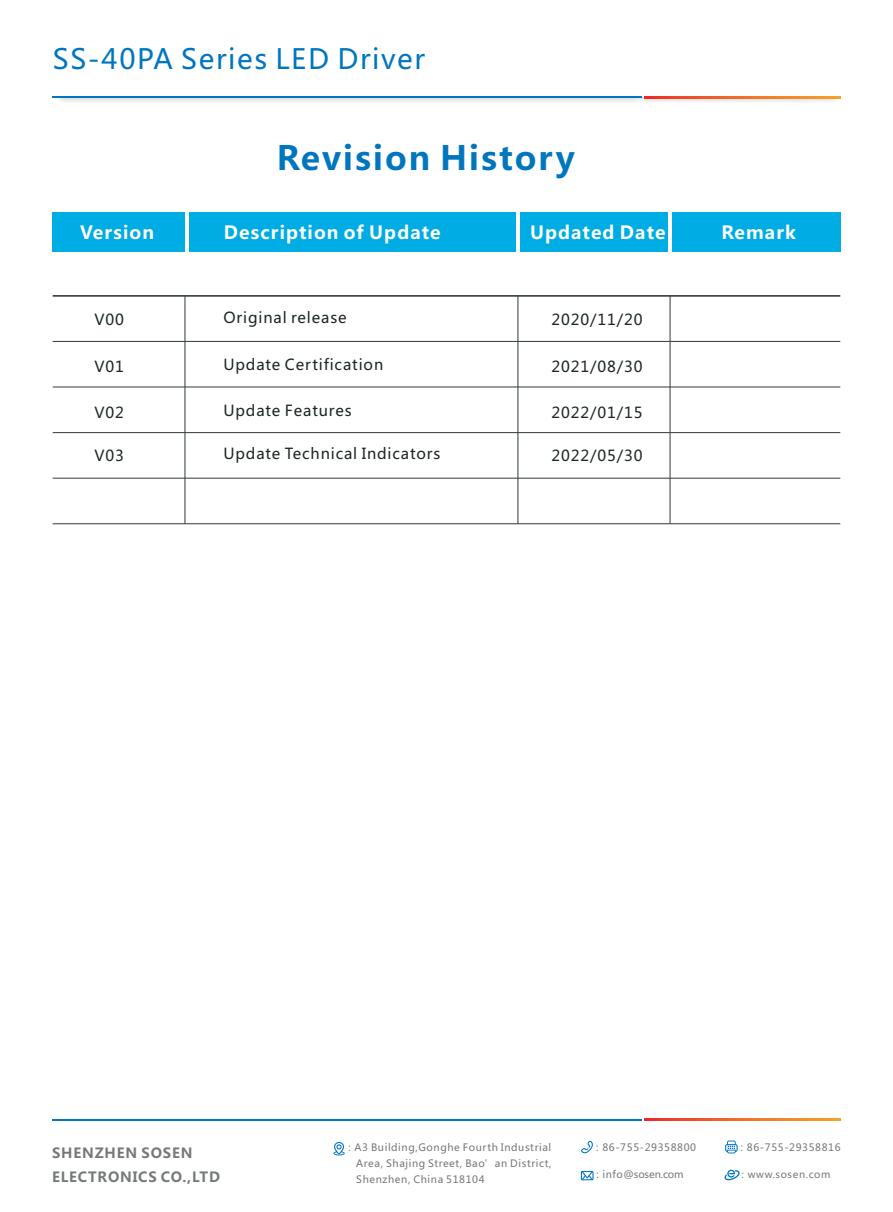
<style>
.page{position:relative;width:893px;height:1212px;background:#fff}
.page>*{position:absolute;margin:0;border:0;box-sizing:border-box;transform-origin:0 0}
.t1{font:700 33.15px "Microsoft Ya Hei";letter-spacing:.06em;color:#0076bf}
.t2{font:27.6px "Microsoft Ya Hei";letter-spacing:.06em;color:#0076bf}
.t3{font:700 18px "Microsoft Ya Hei";letter-spacing:.06em;color:#fff}
.t4{font:15px "Microsoft Ya Hei";letter-spacing:.06em;color:#1c2626}
.t5{font:700 13.8px/24px "Microsoft Ya Hei";letter-spacing:.06em;color:#747879}
.t6{font:10.05px/15.9px "Microsoft Ya Hei";letter-spacing:.06em;color:#747879;text-align:justify}
.t7{font:10.05px "Microsoft Ya Hei";letter-spacing:-.015em;color:#747879}
.t8{font:9.9px "Microsoft Ya Hei";letter-spacing:.06em;color:#747879}
</style>
<div class="page">
<img style="left:58px;top:98px;width:782px;height:4px">
<hr style="left:53px;top:97px;width:589px;height:1px;background:#0076bf">
<svg style="left:644px;top:97px;width:196px;height:1px"></svg>
<hr style="left:53px;top:295px;width:787px;height:2px;background:#3c4444">
<hr style="left:53px;top:341px;width:787px;height:1px;background:#3c4444">
<hr style="left:53px;top:386px;width:787px;height:1px;background:#3c4444">
<hr style="left:53px;top:432px;width:787px;height:1px;background:#3c4444">
<hr style="left:53px;top:478px;width:787px;height:1px;background:#3c4444">
<hr style="left:53px;top:523px;width:787px;height:1px;background:#3c4444">
<hr style="left:184px;top:296px;width:1px;height:228px;background:#3c4444">
<hr style="left:517px;top:296px;width:1px;height:228px;background:#3c4444">
<hr style="left:669px;top:296px;width:2px;height:228px;background:#3c4444">
<svg style="left:333px;top:1142px;width:12px;height:13px"></svg>
<svg style="left:581px;top:1140px;width:12px;height:13px"></svg>
<svg style="left:725px;top:1140px;width:13px;height:13px"></svg>
<svg style="left:724px;top:1170px;width:16px;height:10px"></svg>
<svg style="left:581px;top:1171px;width:12px;height:9px"></svg>
<hr style="left:53px;top:1119px;width:589px;height:1px;background:#0076bf">
<svg style="left:644px;top:1119px;width:196px;height:1px"></svg>
<div style="left:53px;top:213px;width:132px;height:39px;background:#00ace4"></div>
<div style="left:189px;top:213px;width:327px;height:39px;background:#00ace4"></div>
<div style="left:520px;top:213px;width:148px;height:39px;background:#00ace4"></div>
<div style="left:672px;top:213px;width:168px;height:39px;background:#00ace4"></div>
<h2 class="t2" style="left:53px;top:47px;width:374px">SS-40PA Series LED Driver</h2>
<h1 class="t1" style="left:277px;top:143px;width:300px">Revision History</h1>
<p class="t3" style="left:80px;top:224px;width:75px">Version</p>
<p class="t3" style="left:224px;top:224px;width:219px">Description of Update</p>
<p class="t3" style="left:530px;top:224px;width:137px">Updated Date</p>
<p class="t3" style="left:721px;top:224px;width:76px">Remark</p>
<p class="t4" style="left:95px;top:312px;width:31px">V00</p>
<p class="t4" style="left:223px;top:311px;width:125px">Original release</p>
<p class="t4" style="left:551px;top:313px;width:93px">2020/11/20</p>
<p class="t4" style="left:95px;top:359px;width:31px">V01</p>
<p class="t4" style="left:223px;top:358px;width:161px">Update Certification</p>
<p class="t4" style="left:551px;top:359px;width:93px">2021/08/30</p>
<p class="t4" style="left:95px;top:405px;width:31px">V02</p>
<p class="t4" style="left:223px;top:404px;width:130px">Update Features</p>
<p class="t4" style="left:551px;top:406px;width:93px">2022/01/15</p>
<p class="t4" style="left:95px;top:448px;width:31px">V03</p>
<p class="t4" style="left:223px;top:447px;width:219px">Update Technical Indicators</p>
<p class="t4" style="left:551px;top:448px;width:93px">2022/05/30</p>
<p class="t5" style="left:52px;top:1142px;width:169px">SHENZHEN SOSEN<br>ELECTRONICS CO.,LTD</p>
<p class="t6" style="left:356px;top:1140px;width:197px;text-indent:-12px">：A3 Building,Gonghe Fourth Industrial Area, Shajing Street, Bao’an District, Shenzhen, China 518104</p>
<p class="t6" style="left:592px;top:1140px;width:105px">：86-755-29358800</p>
<p class="t6" style="left:737px;top:1140px;width:105px">：86-755-29358816</p>
<p class="t7" style="left:592px;top:1170px;width:93px">：info@sosen.com</p>
<p class="t8" style="left:738px;top:1170px;width:94px">：www.sosen.com</p>
</div>
